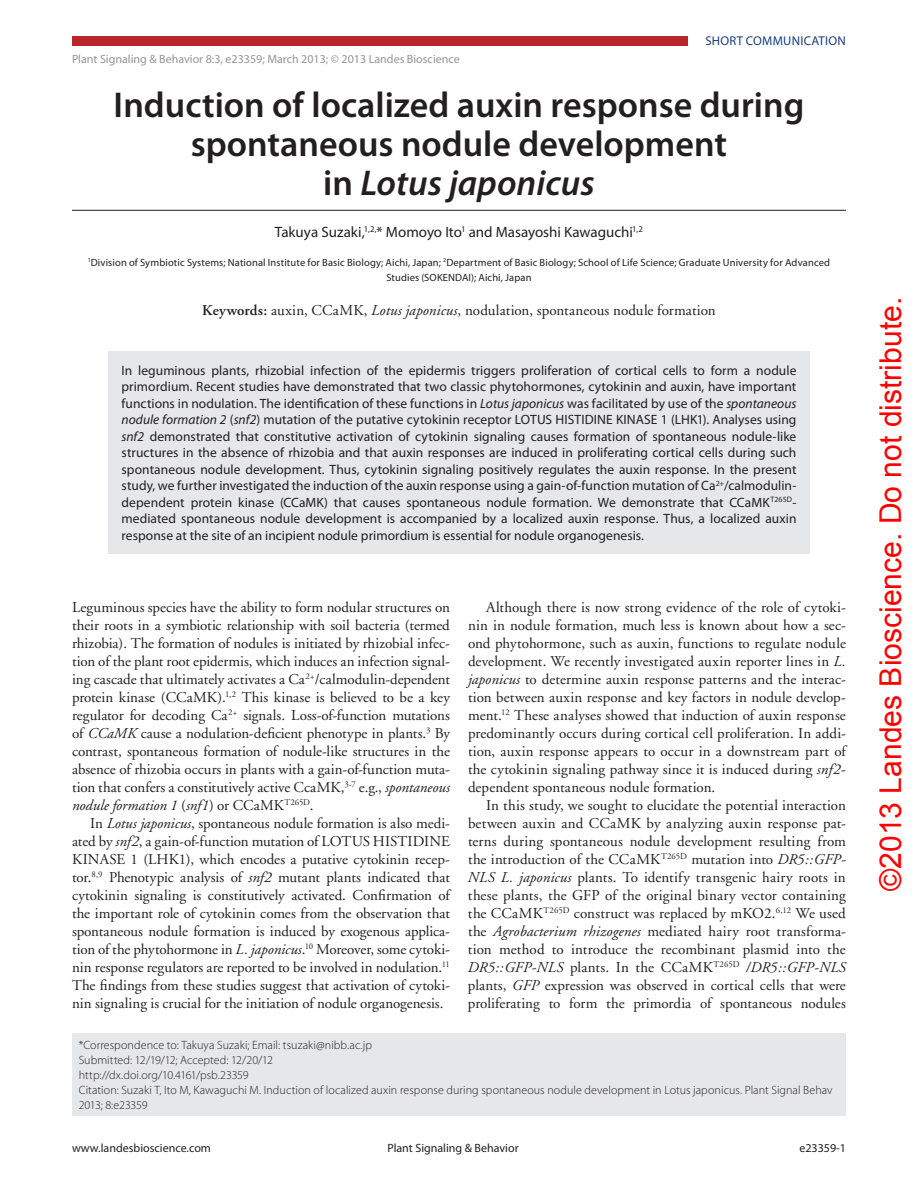
<style>
.page{position:relative;width:918px;height:1188px;background:#fff}
.page>*{position:absolute;margin:0;border:0;box-sizing:border-box;transform-origin:0 0}
.t1{font:600 36px/39px "Myriad Pro";color:#231f20;text-align:center}
.t2{font:30.15px "Arial";color:#f00}
.t3{font:15px/18px "Adobe Garamond";color:#231f20;text-align:justify}
.t4{font:15px "Myriad Pro";letter-spacing:.005em;color:#231f20}
.t5{font:13.5px/16.5px "Myriad Pro";letter-spacing:.005em;color:#231f20;text-align:justify}
.t6{font:12.75px "Myriad Pro";letter-spacing:.02em;color:#193f7c}
.t7{font:300 12px/15px "Myriad Pro";letter-spacing:.005em;color:#231f20}
.t8{font:12px "Myriad Pro";color:#939598}
.t9{font:12px "Myriad Pro";color:#231f20}
.t10{font:10.5px/15px "Myriad Pro";letter-spacing:.015em;color:#231f20;text-align:center}
.s1{font-style:italic}
.s2{font-weight:600}
</style>
<div class="page">
<div style="left:72px;top:36px;width:616px;height:10px;background:#b7262b"></div>
<div style="left:72px;top:1033px;width:774px;height:83px;background:#e6e7e9"></div>
<div style="left:108px;top:351px;width:702px;height:202px;background:#e6e7e9"></div>
<hr style="left:72px;top:210px;width:774px;height:1px;background:#231f20">
<p class="t8" style="left:72px;top:52px;width:389px">Plant Signaling &amp; Behavior 8:3, e23359; March 2013; © 2013 Landes Bioscience</p>
<p class="t6" style="left:705px;top:33px;width:142px">Short Communication</p>
<h1 class="t1" style="left:114px;top:85px;width:692px">Induction of localized auxin response during spontaneous nodule development<br>in <span class="s1">Lotus japonicus</span></h1>
<p class="t4" style="left:275px;top:223px;width:370px">Takuya Suzaki,<sup>1,2,</sup>* Momoyo Ito<sup>1</sup> and Masayoshi Kawaguchi<sup>1,2</sup></p>
<p class="t10" style="left:88px;top:255px;width:744px"><sup>1</sup>Division of Symbiotic Systems; National Institute for Basic Biology; Aichi, Japan; <sup>2</sup>Department of Basic Biology; School of Life Science; Graduate University for Advanced<br>Studies (SOKEN DAI ); Aichi, Japan</p>
<p class="t3" style="left:202px;top:302px;width:515px"><span class="s2">Keywords:</span> auxin, CCaMK, <span class="s1">Lotus japonicus</span>, nodulation, spontaneous nodule formation</p>
<p class="t5" style="left:122px;top:362px;width:676px">In leguminous plants, rhizobial infection of the epidermis triggers proliferation of cortical cells to form a nodule primordium. Recent studies have demonstrated that two classic phytohormones, cytokinin and auxin, have important functions in nodulation. The identification of these functions in <span class="s1">Lotus japonicus</span> was facilitated by use of the <span class="s1">spontaneous nodule formation 2</span> (<span class="s1">snf2</span>) mutation of the putative cytokinin receptor LOTU</p>
<p class="t5" style="left:122px;top:411px;width:677px;text-indent:523px">SE 1 (LH K1). Analyses using <span class="s1">snf2</span> demonstrated that constitutive activation of cytokinin signaling causes formation of spontaneous nodule-like structures in the absence of rhizobia and that auxin responses are induced in proliferating cortical cells during such spontaneous nodule development. Thus, cytokinin signaling positively regulates the auxin response. I n the present study, we further investigated the induction of the auxin response using a gain-of-function mutation of Ca<sup>2+</sup>/calmodulin&shy;dependent protein kinase (CCaMK) that causes spontaneous nodule formation. We demonstrate that CCaMK<sup>T265D&shy;</sup>mediated spontaneous nodule development is accompanied by a localized auxin response. Thus, a localized auxin response at the site of an incipient nodule primordium is essential for nodule organogenesis.</p>
<p class="t5" style="left:546px;top:411px;width:80px">S HISTI DIN E KINA</p>
<p class="t3" style="left:72px;top:599px;width:379px">Leguminous species have the ability to form nodular structures on their roots in a symbiotic relationship with soil bacteria (termed rhizobia). The formation of nodules is initiated by rhizobial infec&shy;tion of the plant root epidermis, which induces an infection signal&shy;ing cascade that ultimately activates a Ca<sup>2+</sup>/calmodulin-dependent protein kinase (CCaMK).<sup>1,2</sup> This kinase is believed to be a key regulator for decoding Ca<sup>2+</sup> signals. Loss-of-function mutations of <span class="s1">CCaMK</span> cause a nodulation-deficient phenotype in plants.<sup>3</sup> By contrast, spontaneous formation of nodule-like structures in the absence of rhizobia occurs in plants with a gain-of-function muta&shy;tion that confers a constitutively active CcaMK,<sup>3-7</sup> e.g., <span class="s1">spontaneous nodule formation 1</span> (<span class="s1">snf1</span>) or CCaMK<sup>T265D</sup>.</p>
<p class="t3" style="left:72px;top:815px;width:379px;text-indent:18px">In <span class="s1">Lotus japonicus</span>, spontaneous nodule formation is also medi&shy;ated by <span class="s1">snf2</span>, a gain-of-function mutation of LOTUS HISTIDINE KINASE 1 (LHK1), which encodes a putative cytokinin recep&shy;tor.<sup>8,9</sup> Phenotypic analysis of <span class="s1">snf2</span> mutant plants indicated that cytokinin signaling is constitutively activated. Confirmation of the important role of cytokinin comes from the observation that spontaneous nodule formation is induced by exogenous applica&shy;tion of the phytohormone in <span class="s1">L. japonicus</span>.<sup>10</sup> Moreover, some cytoki&shy;nin response regulators are reported to be involved in nodulation.<sup>11<br></sup>The findings from these studies suggest that activation of cytoki&shy;nin signaling is crucial for the initiation of nodule organogenesis.</p>
<p class="t3" style="left:468px;top:599px;width:379px;text-indent:18px">Although there is now strong evidence of the role of cytoki&shy;nin in nodule formation, much less is known about how a sec&shy;ond phytohormone, such as auxin, functions to regulate nodule development. We recently investigated auxin reporter lines in <span class="s1">L. japonicus</span> to determine auxin response patterns and the interac&shy;tion between auxin response and key factors in nodule develop&shy;ment.<sup>12</sup> These analyses showed that induction of auxin response predominantly occurs during cortical cell proliferation. In addi&shy;tion, auxin response appears to occur in a downstream part of the cytokinin signaling pathway since it is induced during <span class="s1">snf2</span>- dependent spontaneous nodule formation.</p>
<p class="t3" style="left:468px;top:797px;width:380px;text-indent:18px">In this study, we sought to elucidate the potential interaction between auxin and CCaMK by analyzing auxin response pat&shy;terns during spontaneous nodule development resulting from the introduction of the CCaMK<sup>T265D</sup> mutation into <span class="s1">DR5::GFP-NLS L. japonicus</span> plants. To identify transgenic hairy roots in these plants, the GFP of the original binary vector containing the CCaMK<sup>T265D</sup> construct was replaced by mKO2.<sup>6,12</sup> We used the <span class="s1">Agrobacterium rhizogenes</span> mediated hairy root transforma&shy;tion method to introduce the recombinant plasmid into the <span class="s1">DR5::GFP-NLS</span> plants. In the CCaMK<sup>T265D</sup> <span class="s1">/DR5::GFP-NLS </span>plants, <span class="s1">GFP</span> expression was observed in cortical cells that were proliferating to form the primordia of spontaneous nodules</p>
<p class="t7" style="left:79px;top:1038px;width:755px">*Correspondence to: Takuya Suzaki; Email: tsuzaki@nibb.ac.jp<br>Submitted: 12/19/12; Accepted: 12/20/12<br>http://dx.doi.org/10.4161/psb.23359<br>Citation: Suzaki T, Ito M, Kawaguchi M. Induction of localized auxin response during spontaneous nodule development in Lotus japonicus. Plant Signal Behav 2013; 8:e23359</p>
<p class="t9" style="left:72px;top:1141px;width:140px">www.landesbioscience.com</p>
<p class="t9" style="left:387px;top:1141px;width:133px">Plant Signaling &amp; Behavior</p>
<p class="t9" style="left:799px;top:1141px;width:48px">e23359-1</p>
<h2 class="t2" style="left:871px;top:891px;width:595px;rotate:-90deg">©2013 Landes Bioscience. Do not distribute.</h2>
</div>
